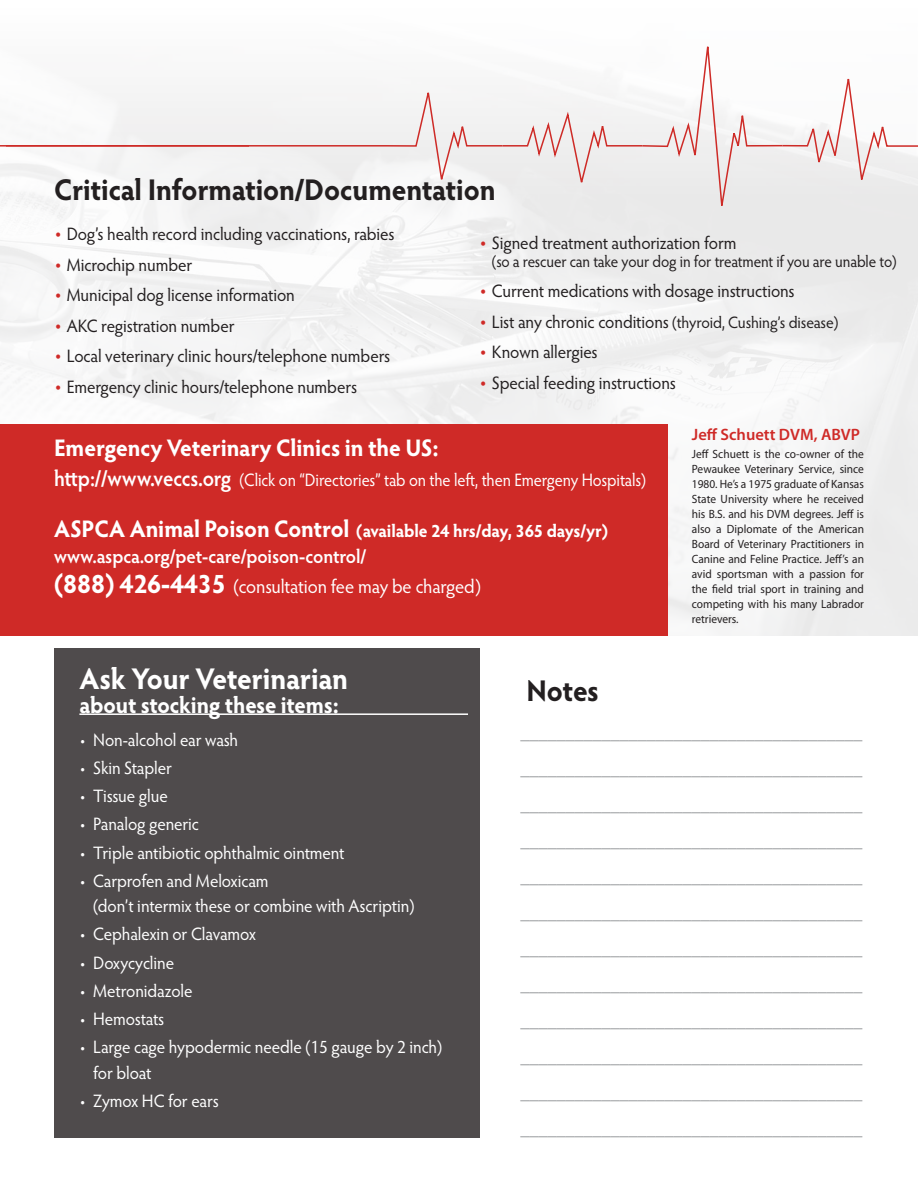
<style>
.page{position:relative;width:918px;height:1188px;background:#fff}
.page>*{position:absolute;margin:0;border:0;box-sizing:border-box;transform-origin:0 0}
.Heading{font:700 30px "Hypatia Sans Pro";letter-spacing:-.01em;color:#231f20;scale:.95 1}
.Body_Text{font:700 30px "Hypatia Sans Pro";letter-spacing:-.01em;color:#fff;scale:.95 1}
.Body_Text-2{font:700 24px "Hypatia Sans Pro";letter-spacing:-.005em;color:#fff;scale:.95 1}
.Body_Text-3{font:700 23.25px "Hypatia Sans Pro";letter-spacing:-.01em;color:#fff;scale:.95 1}
.Body_Text-4{font:19.5px "Hypatia Sans Pro";letter-spacing:-.01em;color:#fff;scale:.95 1}
.Body_Text-5{font:600 19.5px "Hypatia Sans Pro";letter-spacing:-.01em;color:#fff;scale:.95 1}
.t1{font:18px "Minion Pro";color:#939598}
.bullet_items{font:18px "Hypatia Sans Pro";letter-spacing:-.005em;color:#231f20;scale:.95 1}
.Body_Text-6{font:18px/25.5px "Hypatia Sans Pro";letter-spacing:-.01em;color:#fff;scale:.95 1}
.Body_Text-7{font:18px "Hypatia Sans Pro";letter-spacing:-.01em;color:#fff;scale:.91 1}
.Body_Text-8{font:700 18px "Hypatia Sans Pro";letter-spacing:-.01em;color:#fff;scale:.95 1}
.bullet_items-2{font:16.5px "Hypatia Sans Pro";letter-spacing:-.01em;color:#231f20;scale:.92 1}
.bullet_items-3{font:16.5px "Hypatia Sans Pro";letter-spacing:-.01em;color:#231f20;scale:.95 1}
.Bio{font:600 16.5px "Myriad Pro";color:#cf2a27}
.Bio-2{font:12px/15px "Myriad Pro";color:#231f20;text-align:justify;scale:.95 1}
.s1{font-size:22.5px;color:#cf2a27}
.s2{font-size:18px}
.s3{font-weight:600;font-size:22.5px}
.s4{font-size:24px}
.s5{font-weight:700;font-size:27px}
</style>
<div class="page">
<img style="left:0;top:187px;width:918px;height:449px">
<div style="left:54px;top:648px;width:425px;height:489px;background:#4f4b4c"></div>
<div style="left:0;top:424px;width:667px;height:212px;background:#cf2a27"></div>
<hr style="left:79px;top:713px;width:389px;height:2px;background:#fff">
<svg style="left:0;top:372px;width:1px;height:52px"></svg>
<svg style="left:501px;top:46px;width:417px;height:171px"></svg>
<div style="left:37px;top:85px;width:467px;height:102px;background:#f2f2f2"></div>
<div style="left:0;top:85px;width:249px;height:93px;background:#f4f4f5"></div>
<p class="Heading" style="left:54px;top:168px;width:466px">Critical Information/Documentation</p>
<p class="bullet_items" style="left:54px;top:222px;width:360px"><span class="s1">•</span> Dog’s health record including vaccinations, rabies</p>
<p class="bullet_items" style="left:54px;top:252px;width:147px"><span class="s1">•</span> Microchip number</p>
<p class="bullet_items" style="left:54px;top:283px;width:255px"><span class="s1">•</span> Municipal dog license information</p>
<p class="bullet_items" style="left:54px;top:313px;width:192px"><span class="s1">•</span> AKC registration number</p>
<p class="bullet_items" style="left:54px;top:344px;width:356px"><span class="s1">•</span> Local veterinary clinic hours/telephone numbers</p>
<p class="bullet_items" style="left:54px;top:374px;width:321px"><span class="s1">•</span> Emergency clinic hours/telephone numbers</p>
<p class="bullet_items" style="left:479px;top:230px;width:272px"><span class="s1">•</span> Signed treatment authorization form</p>
<p class="bullet_items-2" style="left:492px;top:250px;width:441px">(so a rescuer can take your dog in for treatment if you are unable to)</p>
<p class="bullet_items" style="left:479px;top:279px;width:334px"><span class="s1">•</span> Current medications with dosage instructions</p>
<p class="bullet_items-3" style="left:479px;top:311px;width:380px"><span class="s1">•</span> <span class="s2">List any chronic conditions</span> (thyroid, Cushing’s disease)</p>
<p class="bullet_items" style="left:479px;top:340px;width:126px"><span class="s1">•</span> Known allergies</p>
<p class="bullet_items" style="left:479px;top:370px;width:209px"><span class="s1">•</span> Special feeding instructions</p>
<p class="Bio" style="left:692px;top:424px;width:170px">Jeff Schuett DVM, ABVP</p>
<p class="Bio-2" style="left:692px;top:446px;width:183px">Jeff Schuett is the co-owner of the Pewaukee Veterinary Service, since 1980. He’s a 1975 graduate of Kansas State University where he received his B.S. and his DVM degrees. Jeff is also a Diplomate of the American Board of Veterinary Practitioners in Canine and Feline Practice. Jeff’s an avid sportsman with a passion for the field trial sport in training and competing with his many Labrador retrievers.</p>
<p class="Body_Text-2" style="left:54px;top:430px;width:407px">Emergency Veterinary Clinics in the US:</p>
<p class="Body_Text-7" style="left:54px;top:468px;width:652px"><span class="s3">http://www.veccs.org</span> (Click on “Directories” tab on the left, then Emergeny Hospitals)</p>
<p class="Body_Text-8" style="left:54px;top:518px;width:585px"><span class="s4">ASPCA Animal Poison Control</span> (available 24 hrs/day, 365 days/yr)</p>
<p class="Body_Text-5" style="left:54px;top:543px;width:330px">www.aspca.org/pet-care/poison-control/</p>
<p class="Body_Text-4" style="left:54px;top:574px;width:451px"><span class="s5">(888) 426-4435</span> (consultation fee may be charged)</p>
<p class="Body_Text" style="left:79px;top:658px;width:284px">Ask Your Veterinarian</p>
<p class="Body_Text-3" style="left:79px;top:689px;width:275px">about stocking these items:</p>
<p class="Body_Text-6" style="left:79px;top:726px;width:169px">• Non-alcohol ear wash</p>
<p class="Body_Text-6" style="left:79px;top:754px;width:99px">• Skin Stapler</p>
<p class="Body_Text-6" style="left:79px;top:783px;width:95px">• Tissue glue</p>
<p class="Body_Text-6" style="left:79px;top:811px;width:127px">• Panalog generic</p>
<p class="Body_Text-6" style="left:79px;top:839px;width:281px">• Triple antibiotic ophthalmic ointment</p>
<p class="Body_Text-6" style="left:93px;top:867px;width:340px;text-indent:-14px">• Carprofen and Meloxicam<br>(don’t intermix these or combine with Ascriptin)</p>
<p class="Body_Text-6" style="left:79px;top:921px;width:187px">• Cephalexin or Clavamox</p>
<p class="Body_Text-6" style="left:79px;top:949px;width:101px">• Doxycycline</p>
<p class="Body_Text-6" style="left:79px;top:977px;width:121px">• Metronidazole</p>
<p class="Body_Text-6" style="left:79px;top:1006px;width:91px">• Hemostats</p>
<p class="Body_Text-6" style="left:93px;top:1034px;width:369px;text-indent:-14px">• Large cage hypodermic needle (15 gauge by 2 inch) for bloat</p>
<p class="Body_Text-6" style="left:79px;top:1087px;width:148px">• Zymox HC for ears</p>
<p class="Heading" style="left:526px;top:670px;width:78px">Notes</p>
<p class="t1" style="left:521px;top:721px;width:344px">______________________________________</p>
<p class="t1" style="left:521px;top:757px;width:344px">______________________________________</p>
<p class="t1" style="left:521px;top:793px;width:344px">______________________________________</p>
<p class="t1" style="left:521px;top:829px;width:344px">______________________________________</p>
<p class="t1" style="left:521px;top:865px;width:344px">______________________________________</p>
<p class="t1" style="left:521px;top:901px;width:344px">______________________________________</p>
<p class="t1" style="left:521px;top:937px;width:344px">______________________________________</p>
<p class="t1" style="left:521px;top:973px;width:344px">______________________________________</p>
<p class="t1" style="left:521px;top:1009px;width:344px">______________________________________</p>
<p class="t1" style="left:521px;top:1045px;width:344px">______________________________________</p>
<p class="t1" style="left:521px;top:1081px;width:344px">______________________________________</p>
<p class="t1" style="left:521px;top:1117px;width:344px">______________________________________</p>
</div>
